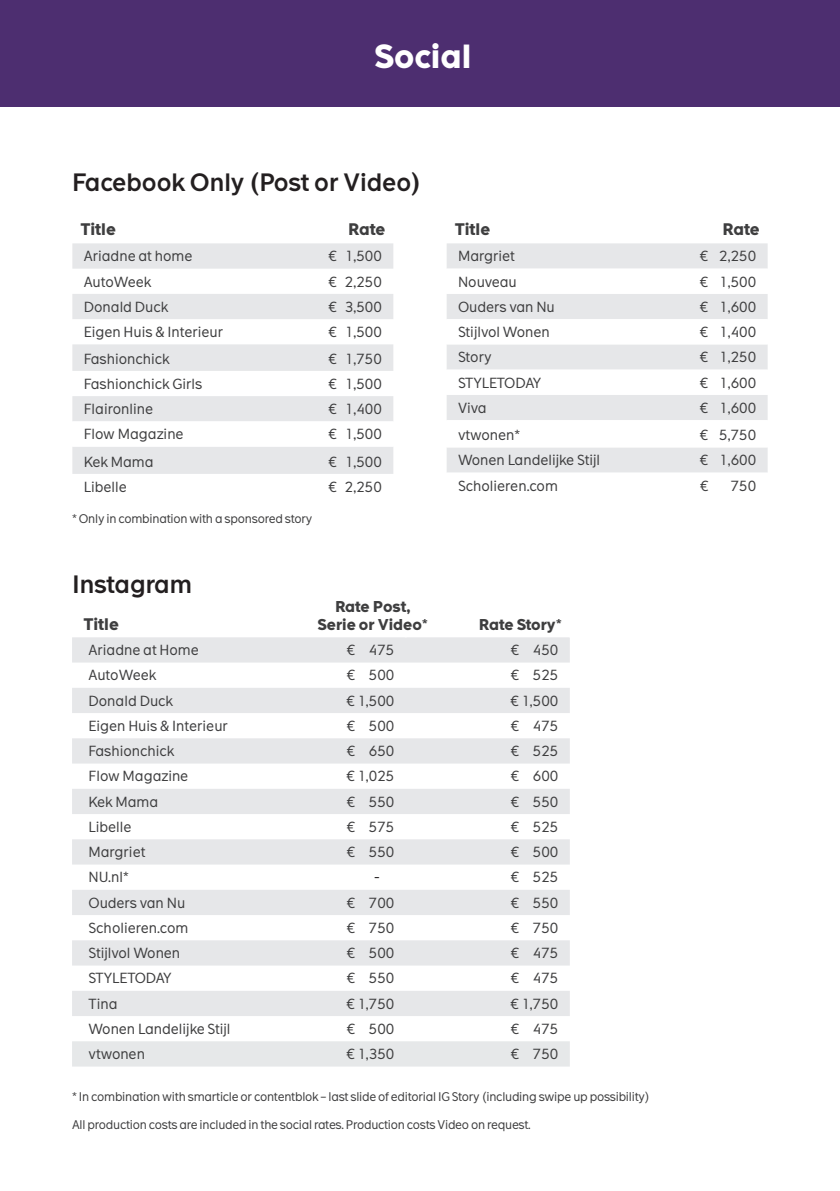
<style>
.page{position:relative;width:840px;height:1191px;background:#fff}
.page>*{position:absolute;margin:0;border:0;box-sizing:border-box;transform-origin:0 0}
.t1{font:700 32px "The Message";color:#fff}
.t2{font:600 24px "The Message";color:#231f20}
.t3{font:700 16px "The Message";color:#3e3e3f}
.t4{font:700 15px/17.4px "The Message";color:#3e3e3f;text-align:center}
.t5{font:14px "The Message";color:#3e3e3f}
.t6{font:14px "The Message";color:#231f20}
.t7{font:12px "The Message";letter-spacing:-.02em;color:#3e3e3f}
</style>
<div class="page">
<svg style="left:72px;top:243px;width:321px;height:128px;fill:#e6e7e9"></svg>
<svg style="left:72px;top:396px;width:321px;height:78px"></svg>
<svg style="left:447px;top:243px;width:320px;height:26px;fill:#e6e7e9"></svg>
<svg style="left:447px;top:294px;width:320px;height:179px;fill:#e6e7e9"></svg>
<svg style="left:72px;top:637px;width:497px;height:379px;fill:#e6e7e9"></svg>
<div style="left:72px;top:1041px;width:497px;height:25px;background:#e6e8e9"></div>
<div style="left:0;top:0;width:839px;height:107px;background:#4d2e70"></div>
<h1 class="t1" style="left:374px;top:36px;width:99px">Social</h1>
<h2 class="t2" style="left:72px;top:167px;width:350px">Facebook Only (Post or Video)</h2>
<p class="t3" style="left:80px;top:219px;width:37px">Title</p>
<p class="t3" style="left:348px;top:219px;width:39px">Rate</p>
<p class="t5" style="left:84px;top:247px;width:110px">Ariadne at home</p>
<p class="t5" style="left:328px;top:247px;width:55px">€ 1,500</p>
<p class="t5" style="left:84px;top:273px;width:69px">AutoWeek</p>
<p class="t5" style="left:328px;top:273px;width:55px">€ 2,250</p>
<p class="t5" style="left:84px;top:298px;width:86px">Donald Duck</p>
<p class="t5" style="left:328px;top:298px;width:55px">€ 3,500</p>
<p class="t5" style="left:84px;top:323px;width:141px">Eigen Huis &amp; Interieur</p>
<p class="t5" style="left:328px;top:323px;width:55px">€ 1,500</p>
<p class="t5" style="left:84px;top:350px;width:88px">Fashionchick</p>
<p class="t5" style="left:328px;top:350px;width:55px">€ 1,750</p>
<p class="t5" style="left:84px;top:375px;width:120px">Fashionchick Girls</p>
<p class="t5" style="left:328px;top:375px;width:55px">€ 1,500</p>
<p class="t5" style="left:84px;top:400px;width:71px">Flaironline</p>
<p class="t5" style="left:328px;top:400px;width:55px">€ 1,400</p>
<p class="t5" style="left:84px;top:425px;width:101px">Flow Magazine</p>
<p class="t5" style="left:328px;top:425px;width:55px">€ 1,500</p>
<p class="t5" style="left:84px;top:453px;width:71px">Kek Mama</p>
<p class="t5" style="left:328px;top:453px;width:55px">€ 1,500</p>
<p class="t5" style="left:84px;top:478px;width:45px">Libelle</p>
<p class="t5" style="left:328px;top:478px;width:55px">€ 2,250</p>
<p class="t7" style="left:72px;top:511px;width:242px">* Only in combination with a sponsored story</p>
<p class="t3" style="left:454px;top:219px;width:37px">Title</p>
<p class="t3" style="left:722px;top:219px;width:39px">Rate</p>
<p class="t5" style="left:458px;top:247px;width:58px">Margriet</p>
<p class="t5" style="left:699px;top:247px;width:58px">€ 2,250</p>
<p class="t5" style="left:458px;top:273px;width:60px">Nouveau</p>
<p class="t5" style="left:699px;top:273px;width:58px">€ 1,500</p>
<p class="t5" style="left:458px;top:298px;width:98px">Ouders van Nu</p>
<p class="t5" style="left:699px;top:298px;width:58px">€ 1,600</p>
<p class="t5" style="left:458px;top:323px;width:93px">Stijlvol Wonen</p>
<p class="t5" style="left:699px;top:323px;width:58px">€ 1,400</p>
<p class="t5" style="left:458px;top:348px;width:35px">Story</p>
<p class="t5" style="left:699px;top:348px;width:58px">€ 1,250</p>
<p class="t5" style="left:458px;top:374px;width:85px">STYLETODAY</p>
<p class="t5" style="left:699px;top:374px;width:58px">€ 1,600</p>
<p class="t5" style="left:458px;top:399px;width:30px">Viva</p>
<p class="t5" style="left:699px;top:399px;width:58px">€ 1,600</p>
<p class="t5" style="left:458px;top:426px;width:64px">vtwonen*</p>
<p class="t5" style="left:699px;top:426px;width:58px">€ 5,750</p>
<p class="t5" style="left:458px;top:451px;width:143px">Wonen Landelijke Stijl</p>
<p class="t5" style="left:699px;top:451px;width:58px">€ 1,600</p>
<p class="t5" style="left:458px;top:476px;width:101px">Scholieren.com</p>
<p class="t5" style="left:699px;top:476px;width:10px">€</p>
<p class="t5" style="left:730px;top:476px;width:27px">750</p>
<h2 class="t2" style="left:72px;top:569px;width:122px">Instagram</h2>
<p class="t3" style="left:83px;top:614px;width:37px">Title</p>
<p class="t5" style="left:88px;top:641px;width:112px">Ariadne at Home</p>
<p class="t5" style="left:346px;top:641px;width:50px">€ 475</p>
<p class="t5" style="left:510px;top:641px;width:50px">€ 450</p>
<p class="t5" style="left:88px;top:666px;width:69px">AutoWeek</p>
<p class="t5" style="left:346px;top:666px;width:50px">€ 500</p>
<p class="t5" style="left:510px;top:666px;width:50px">€ 525</p>
<p class="t5" style="left:88px;top:692px;width:86px">Donald Duck</p>
<p class="t5" style="left:346px;top:692px;width:50px">€ 1,500</p>
<p class="t5" style="left:510px;top:692px;width:50px">€ 1,500</p>
<p class="t5" style="left:88px;top:717px;width:141px">Eigen Huis &amp; Interieur</p>
<p class="t5" style="left:346px;top:717px;width:50px">€ 500</p>
<p class="t5" style="left:510px;top:717px;width:50px">€ 475</p>
<p class="t5" style="left:88px;top:742px;width:88px">Fashionchick</p>
<p class="t5" style="left:346px;top:742px;width:50px">€ 650</p>
<p class="t5" style="left:510px;top:742px;width:50px">€ 525</p>
<p class="t5" style="left:88px;top:767px;width:101px">Flow Magazine</p>
<p class="t5" style="left:346px;top:767px;width:50px">€ 1,025</p>
<p class="t5" style="left:510px;top:767px;width:50px">€ 600</p>
<p class="t5" style="left:88px;top:793px;width:71px">Kek Mama</p>
<p class="t5" style="left:346px;top:793px;width:50px">€ 550</p>
<p class="t5" style="left:510px;top:793px;width:50px">€ 550</p>
<p class="t5" style="left:88px;top:818px;width:45px">Libelle</p>
<p class="t5" style="left:346px;top:818px;width:50px">€ 575</p>
<p class="t5" style="left:510px;top:818px;width:50px">€ 525</p>
<p class="t5" style="left:88px;top:843px;width:58px">Margriet</p>
<p class="t5" style="left:346px;top:843px;width:50px">€ 550</p>
<p class="t5" style="left:510px;top:843px;width:50px">€ 500</p>
<p class="t5" style="left:88px;top:868px;width:42px">NU.nl*</p>
<p class="t6" style="left:374px;top:868px;width:7px">-</p>
<p class="t5" style="left:510px;top:868px;width:50px">€ 525</p>
<p class="t5" style="left:88px;top:894px;width:98px">Ouders van Nu</p>
<p class="t5" style="left:346px;top:894px;width:50px">€ 700</p>
<p class="t5" style="left:510px;top:894px;width:50px">€ 550</p>
<p class="t5" style="left:88px;top:919px;width:101px">Scholieren.com</p>
<p class="t5" style="left:346px;top:919px;width:50px">€ 750</p>
<p class="t5" style="left:510px;top:919px;width:50px">€ 750</p>
<p class="t5" style="left:88px;top:944px;width:93px">Stijlvol Wonen</p>
<p class="t5" style="left:346px;top:944px;width:50px">€ 500</p>
<p class="t5" style="left:510px;top:944px;width:50px">€ 475</p>
<p class="t5" style="left:88px;top:969px;width:85px">STYLETODAY</p>
<p class="t5" style="left:346px;top:969px;width:50px">€ 550</p>
<p class="t5" style="left:510px;top:969px;width:50px">€ 475</p>
<p class="t5" style="left:88px;top:994px;width:31px">Tina</p>
<p class="t5" style="left:346px;top:994px;width:50px">€ 1,750</p>
<p class="t5" style="left:510px;top:994px;width:50px">€ 1,750</p>
<p class="t5" style="left:88px;top:1020px;width:143px">Wonen Landelijke Stijl</p>
<p class="t5" style="left:346px;top:1020px;width:50px">€ 500</p>
<p class="t5" style="left:510px;top:1020px;width:50px">€ 475</p>
<p class="t5" style="left:88px;top:1045px;width:58px">vtwonen</p>
<p class="t5" style="left:346px;top:1045px;width:50px">€ 1,350</p>
<p class="t5" style="left:510px;top:1045px;width:50px">€ 750</p>
<p class="t7" style="left:72px;top:1088px;width:579px">* In combination with smarticle or contentblok – last slide of editorial IG Story (including swipe up possibility)</p>
<p class="t7" style="left:72px;top:1117px;width:460px">All production costs are included in the social rates. Production costs Video on request.</p>
<p class="t4" style="left:317px;top:598px;width:112px">Rate Post,<br>Serie or Video*</p>
<p class="t4" style="left:478px;top:616px;width:85px">Rate Story*</p>
</div>
